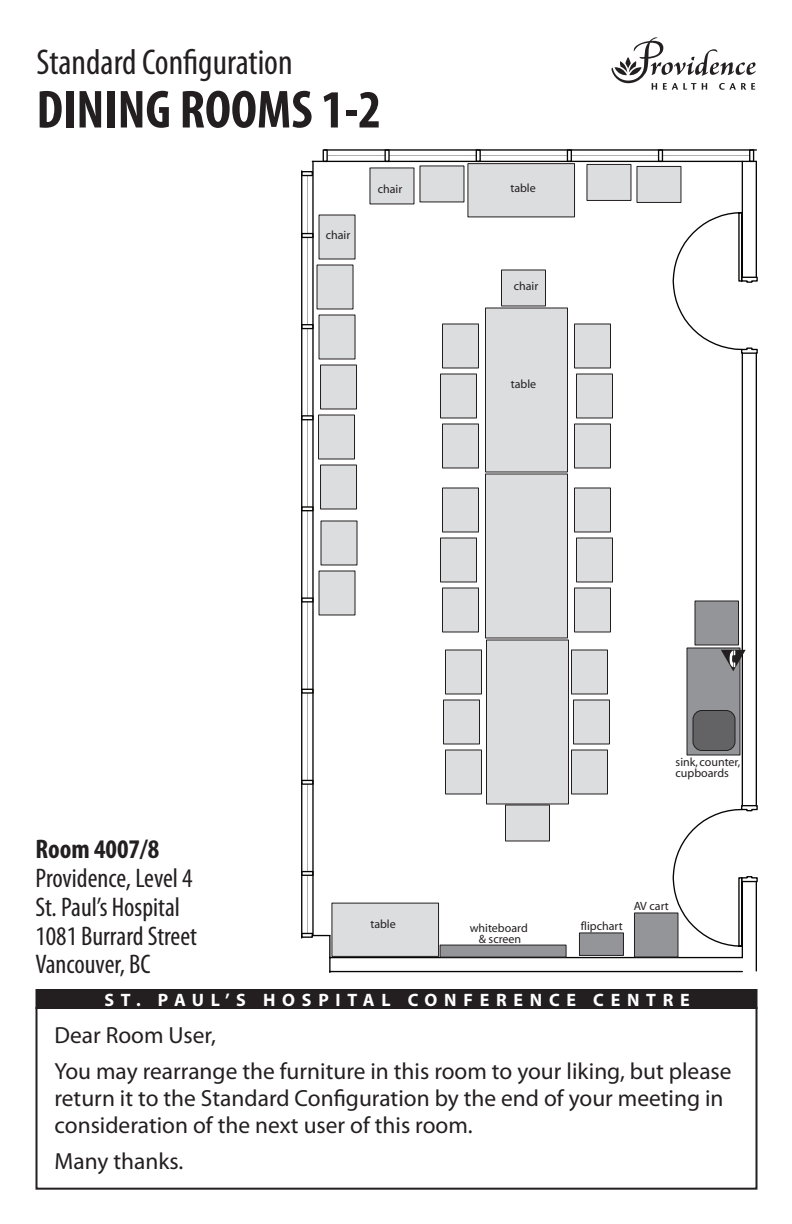
<style>
.page{position:relative;width:792px;height:1224px;background:#fff}
.page>*{position:absolute;margin:0;border:0;box-sizing:border-box;transform-origin:0 0}
.t1{font:700 condensed 54px "Myriad Pro";color:#231f20}
.t2{font:condensed 36px "Myriad Pro";color:#231f20}
.t3{font:condensed 27px/28.8px "Myriad Pro";color:#231f20}
.t4{font:700 condensed 27px "Myriad Pro";color:#231f20}
.t5{font:23.4px/36px "Myriad Pro";color:#231f20}
.t6{font:700 18px "Myriad Pro";letter-spacing:.375em;color:#fff}
.t7{font:12px/10.9px "Myriad";color:#231f20;text-align:center}
</style>
<div class="page">
<div style="left:36px;top:1007px;width:722px;height:183px;border:2px solid #231f20"></div>
<div style="left:36px;top:990px;width:720px;height:18px;background:#231f20"></div>
<div style="left:36px;top:989px;width:722px;height:20px;border:2px solid #231f20"></div>
<svg style="left:611px;top:37px;width:145px;height:53px"></svg>
<svg style="left:329px;top:939px;width:428px;height:34px"></svg>
<div style="left:440px;top:945px;width:126px;height:12px;background:#939598"></div>
<div style="left:440px;top:945px;width:126px;height:12px;border:1px solid #231f20"></div>
<div style="left:332px;top:903px;width:107px;height:53px;background:#dcdddf"></div>
<div style="left:332px;top:903px;width:107px;height:54px;border:1px solid #231f20"></div>
<div style="left:634px;top:913px;width:44px;height:44px;background:#939598"></div>
<div style="left:634px;top:913px;width:44px;height:44px;border:1px solid #231f20"></div>
<div style="left:579px;top:933px;width:44px;height:22px;background:#939598"></div>
<div style="left:579px;top:933px;width:45px;height:23px;border:1px solid #231f20"></div>
<svg style="left:301px;top:149px;width:457px;height:790px"></svg>
<h2 class="t2" style="left:36px;top:42px;width:258px">Standard Configuration</h2>
<h1 class="t1" style="left:36px;top:80px;width:346px">DINING ROOMS 1-2</h1>
<p class="t7" style="left:326px;top:230px;width:26px">chair</p>
<p class="t7" style="left:378px;top:184px;width:26px">chair</p>
<p class="t7" style="left:510px;top:183px;width:27px">table</p>
<p class="t7" style="left:514px;top:281px;width:26px">chair</p>
<p class="t7" style="left:511px;top:379px;width:27px">table</p>
<p class="t4" style="left:35px;top:834px;width:125px">Room 4007/8</p>
<p class="t3" style="left:35px;top:864px;width:163px">Providence, Level 4<br>St. Paul’s Hospital<br>1081 Burrard Street<br>Vancouver, BC</p>
<p class="t7" style="left:370px;top:919px;width:27px">table</p>
<p class="t7" style="left:470px;top:923px;width:60px">whiteboard &amp; screen</p>
<p class="t7" style="left:676px;top:757px;width:66px;text-align:left">sink, counter, cupboards</p>
<p class="t7" style="left:581px;top:921px;width:43px">flipchart</p>
<p class="t7" style="left:634px;top:901px;width:37px">AV cart</p>
<p class="t6" style="left:104px;top:990px;width:587px">ST. PAUL’S HOSPITAL CONFERENCE CENTRE</p>
<p class="t5" style="left:54px;top:1018px;width:679px">Dear Room User,<br>You may rearrange the furniture in this room to your liking, but please</p>
<p class="t5" style="left:54px;top:1085px;width:671px;line-height:27px">return it to the Standard Configuration by the end of your meeting in consideration of the next user of this room.</p>
<p class="t5" style="left:54px;top:1144px;width:130px">Many thanks.</p>
</div>
